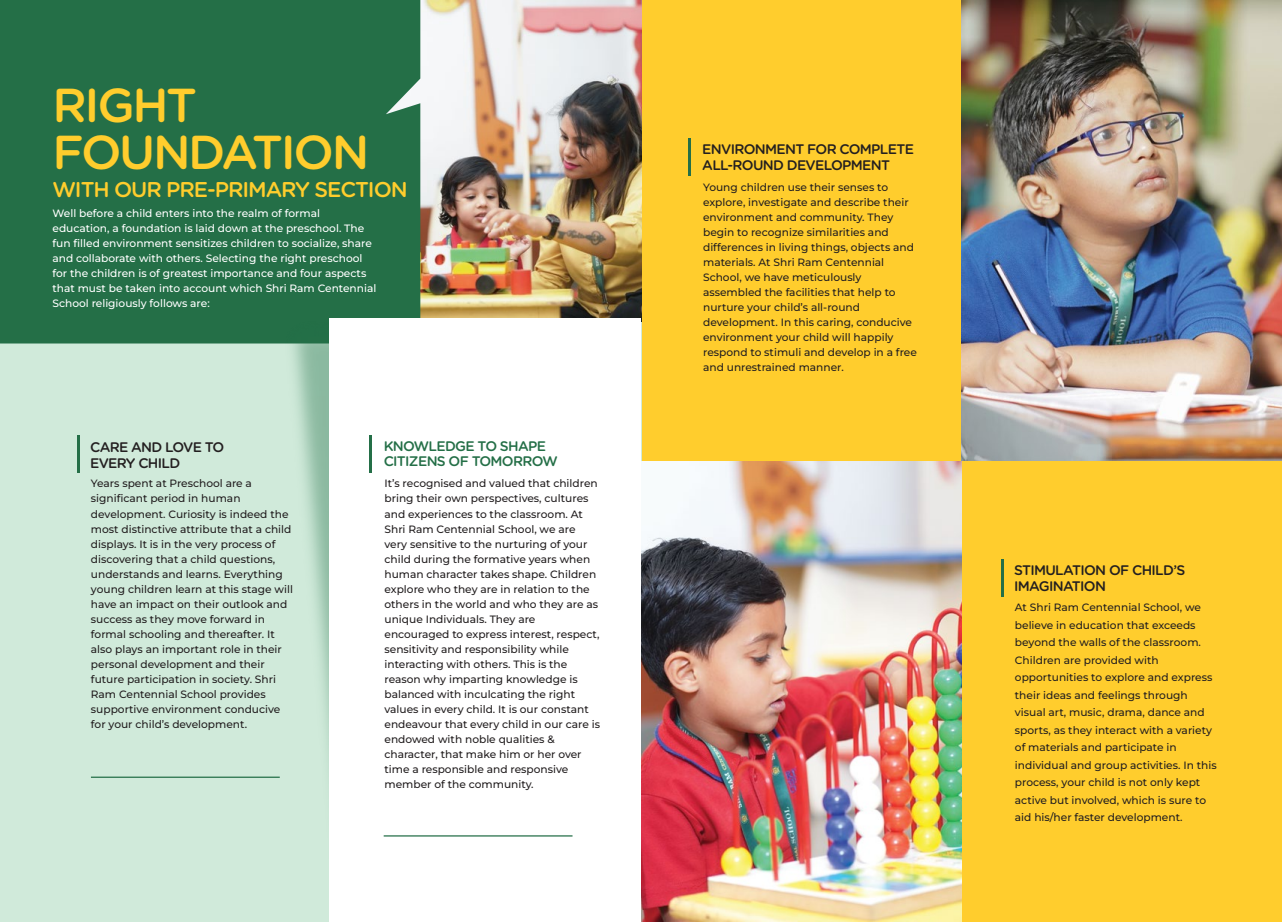
<style>
.page{position:relative;width:1282px;height:922px;background:#fff}
.page>*{position:absolute;margin:0;border:0;box-sizing:border-box;transform-origin:0 0}
.t1{font:500 47.5px/46.8px "Gotham Rounded";letter-spacing:-.05em;color:#ffcd2d}
.t2{font:500 21.38px "Gotham Rounded";letter-spacing:-.05em;color:#ffcd2d}
.t3{font:500 13.88px/15.8px "Gotham Rounded";letter-spacing:-.05em;color:#231f20}
.t4{font:500 13.88px/15.8px "Gotham Rounded";letter-spacing:-.05em;color:#246f47}
.t5{font:500 10.62px/15px "Montserrat";color:#231f20}
.t6{font:500 10.62px/15px "Montserrat";color:#fff}
</style>
<div class="page">
<div style="left:641px;top:0;width:641px;height:921px;background:#ffcd2d"></div>
<div style="left:0;top:0;width:641px;height:921px;background:#d0eada"></div>
<hr style="left:77px;top:435px;width:3px;height:37px;background:#246f47">
<hr style="left:91px;top:776px;width:189px;height:1px;background:#246f47">
<hr style="left:1001px;top:558px;width:3px;height:38px;background:#246f47">
<hr style="left:688px;top:138px;width:2px;height:38px;background:#246f47">
<img style="left:420px;top:0;width:221px;height:318px">
<div style="left:0;top:0;width:420px;height:343px;background:#246f47"></div>
<img style="left:281px;top:318px;width:48px;height:443px">
<div style="left:329px;top:318px;width:312px;height:603px;background:#fff"></div>
<hr style="left:369px;top:435px;width:3px;height:37px;background:#246f47">
<hr style="left:384px;top:835px;width:188px;height:1px;background:#246f47">
<img style="left:641px;top:461px;width:320px;height:460px">
<img style="left:961px;top:0;width:321px;height:460px">
<h1 class="t1" style="left:52px;top:80px;width:318px">RIGHT<br>FOUNDATION</h1>
<h2 class="t2" style="left:52px;top:174px;width:357px">WITH OUR PRE-PRIMARY SECTION</h2>
<p class="t6" style="left:52px;top:205px;width:325px">Well before a child enters into the realm of formal education, a foundation is laid down at the preschool. The fun filled environment sensitizes children to socialize, share and collaborate with others. Selecting the right preschool for the children is of greatest importance and four aspects that must be taken into account which Shri Ram Centennial School religiously follows are:</p>
<h3 class="t3" style="left:90px;top:438px;width:136px">CARE AND LOVE TO<br>EVERY CHILD</h3>
<p class="t5" style="left:91px;top:476px;width:204px">Years spent at Preschool are a significant period in human development. Curiosity is indeed the most distinctive attribute that a child displays. It is in the very process of discovering that a child questions, understands and learns. Everything young children learn at this stage will have an impact on their outlook and success as they move forward in formal schooling and thereafter. It also plays an important role in their personal development and their future participation in society. Shri Ram Centennial School provides supportive environment conducive for your child’s development.</p>
<h3 class="t4" style="left:384px;top:437px;width:176px">KNOWLEDGE TO SHAPE<br>CITIZENS OF TOMORROW</h3>
<p class="t5" style="left:384px;top:476px;width:217px">It’s recognised and valued that children bring their own perspectives, cultures and experiences to the classroom. At Shri Ram Centennial School, we are very sensitive to the nurturing of your child during the formative years when human character takes shape. Children explore who they are in relation to the others in the world and who they are as unique Individuals. They are encouraged to express interest, respect, sensitivity and responsibility while interacting with others. This is the reason why imparting knowledge is balanced with inculcating the right values in every child. It is our constant endeavour that every child in our care is endowed with noble qualities &amp; character, that make him or her over time a responsible and responsive member of the community.</p>
<h3 class="t3" style="left:702px;top:140px;width:213px">ENVIRONMENT FOR COMPLETE<br>ALL-ROUND DEVELOPMENT</h3>
<p class="t5" style="left:703px;top:179px;width:215px">Young children use their senses to explore, investigate and describe their environment and community. They begin to recognize similarities and differences in living things, objects and materials. At Shri Ram Centennial School, we have meticulously assembled the facilities that help to nurture your child’s all-round development. In this caring, conducive environment your child will happily respond to stimuli and develop in a free and unrestrained manner.</p>
<h3 class="t3" style="left:1014px;top:562px;width:173px">STIMULATION OF CHILD’S<br>IMAGINATION</h3>
<p class="t5" style="left:1015px;top:598px;width:203px;line-height:17.5px">At Shri Ram Centennial School, we believe in education that exceeds beyond the walls of the classroom.<br>Children are provided with opportunities to explore and express their ideas and feelings through visual art, music, drama, dance and sports, as they interact with a variety of materials and participate in individual and group activities. In this process, your child is not only kept active but involved, which is sure to aid his/her faster development.</p>
</div>
